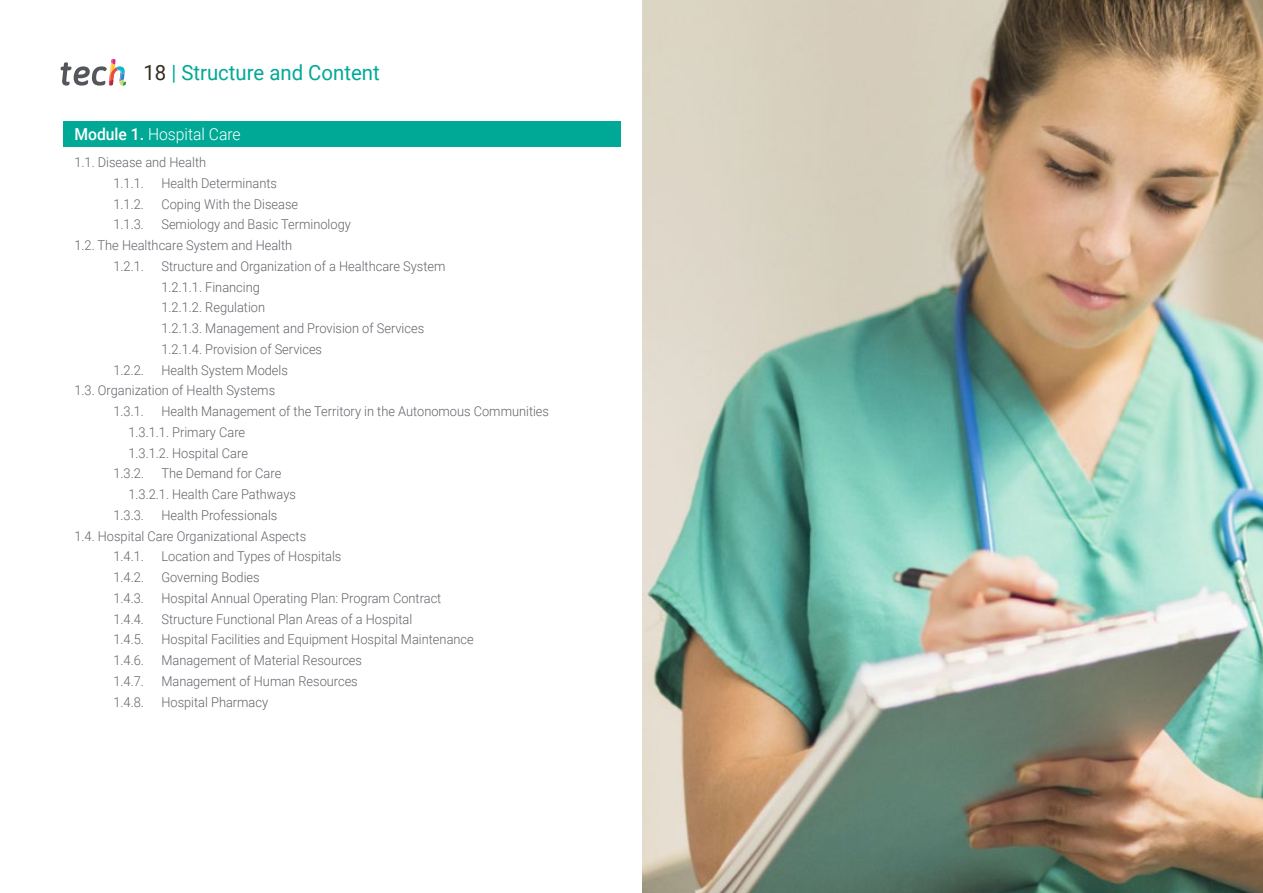
<style>
.page{position:relative;width:1263px;height:893px;background:#fff}
.page>*{position:absolute;margin:0;border:0;box-sizing:border-box;transform-origin:0 0}
.t1{font:21px "Roboto";color:#00a996}
.t2{font:300 16.5px "Roboto";color:#fff;scale:.95 1}
.t3{font:300 13.5px/20.7px "Roboto";color:#61646a;scale:.95 1}
.s1{color:#312e20}
.s2{font-weight:500}
</style>
<div class="page">
<div style="left:63px;top:121px;width:558px;height:25px;background:#00a996"></div>
<img style="left:642px;top:0;width:621px;height:893px">
<svg style="left:61px;top:59px;width:65px;height:27px"></svg>
<h1 class="t1" style="left:144px;top:57px;width:238px"><span class="s1">18</span> | Structure and Content</h1>
<p class="t2" style="left:74px;top:123px;width:177px"><span class="s2">Module 1.</span> Hospital Care</p>
<p class="t3" style="left:113px;top:151px;width:99px;text-indent:-39px">1.1. Disease and Health<br>1.1.1.</p>
<p class="t3" style="left:161px;top:172px;width:123px">Health Determinants</p>
<p class="t3" style="left:113px;top:193px;width:34px">1.1.2.</p>
<p class="t3" style="left:161px;top:193px;width:145px">Coping With the Disease</p>
<p class="t3" style="left:113px;top:214px;width:34px">1.1.3.</p>
<p class="t3" style="left:161px;top:214px;width:201px">Semiology and Basic Terminology</p>
<p class="t3" style="left:74px;top:234px;width:231px">1.2. The Healthcare System and Health</p>
<p class="t3" style="left:113px;top:255px;width:34px">1.2.1.</p>
<p class="t3" style="left:161px;top:255px;width:300px">Structure and Organization of a Healthcare System 1.2.1.1. Financing<br>1.2.1.2. Regulation<br>1.2.1.3. Management and Provision of Services 1.2.1.4. Provision of Services</p>
<p class="t3" style="left:113px;top:359px;width:34px">1.2.2.</p>
<p class="t3" style="left:161px;top:359px;width:135px">Health System Models</p>
<p class="t3" style="left:74px;top:380px;width:213px">1.3. Organization of Health Systems</p>
<p class="t3" style="left:113px;top:400px;width:34px">1.3.1.</p>
<p class="t3" style="left:161px;top:400px;width:410px">Health Management of the Territory in the Autonomous Communities</p>
<p class="t3" style="left:128px;top:421px;width:124px">1.3.1.1. Primary Care</p>
<p class="t3" style="left:128px;top:442px;width:127px">1.3.1.2. Hospital Care</p>
<p class="t3" style="left:113px;top:463px;width:34px">1.3.2.</p>
<p class="t3" style="left:161px;top:463px;width:128px">The Demand for Care</p>
<p class="t3" style="left:128px;top:483px;width:178px">1.3.2.1. Health Care Pathways</p>
<p class="t3" style="left:113px;top:504px;width:34px">1.3.3.</p>
<p class="t3" style="left:161px;top:504px;width:124px">Health Professionals</p>
<p class="t3" style="left:74px;top:525px;width:245px">1.4. Hospital Care Organizational Aspects</p>
<p class="t3" style="left:113px;top:546px;width:34px">1.4.1.</p>
<p class="t3" style="left:161px;top:546px;width:191px">Location and Types of Hospitals</p>
<p class="t3" style="left:113px;top:566px;width:34px">1.4.2.</p>
<p class="t3" style="left:161px;top:566px;width:105px">Governing Bodies</p>
<p class="t3" style="left:113px;top:587px;width:34px">1.4.3.</p>
<p class="t3" style="left:161px;top:587px;width:296px">Hospital Annual Operating Plan: Program Contract</p>
<p class="t3" style="left:113px;top:608px;width:34px">1.4.4.</p>
<p class="t3" style="left:161px;top:608px;width:266px">Structure Functional Plan Areas of a Hospital</p>
<p class="t3" style="left:113px;top:629px;width:34px">1.4.5.</p>
<p class="t3" style="left:161px;top:629px;width:330px">Hospital Facilities and Equipment Hospital Maintenance</p>
<p class="t3" style="left:113px;top:649px;width:34px">1.4.6.</p>
<p class="t3" style="left:161px;top:649px;width:213px">Management of Material Resources</p>
<p class="t3" style="left:113px;top:670px;width:34px">1.4.7.</p>
<p class="t3" style="left:161px;top:670px;width:208px">Management of Human Resources</p>
<p class="t3" style="left:113px;top:691px;width:34px">1.4.8.</p>
<p class="t3" style="left:161px;top:691px;width:114px">Hospital Pharmacy</p>
</div>
